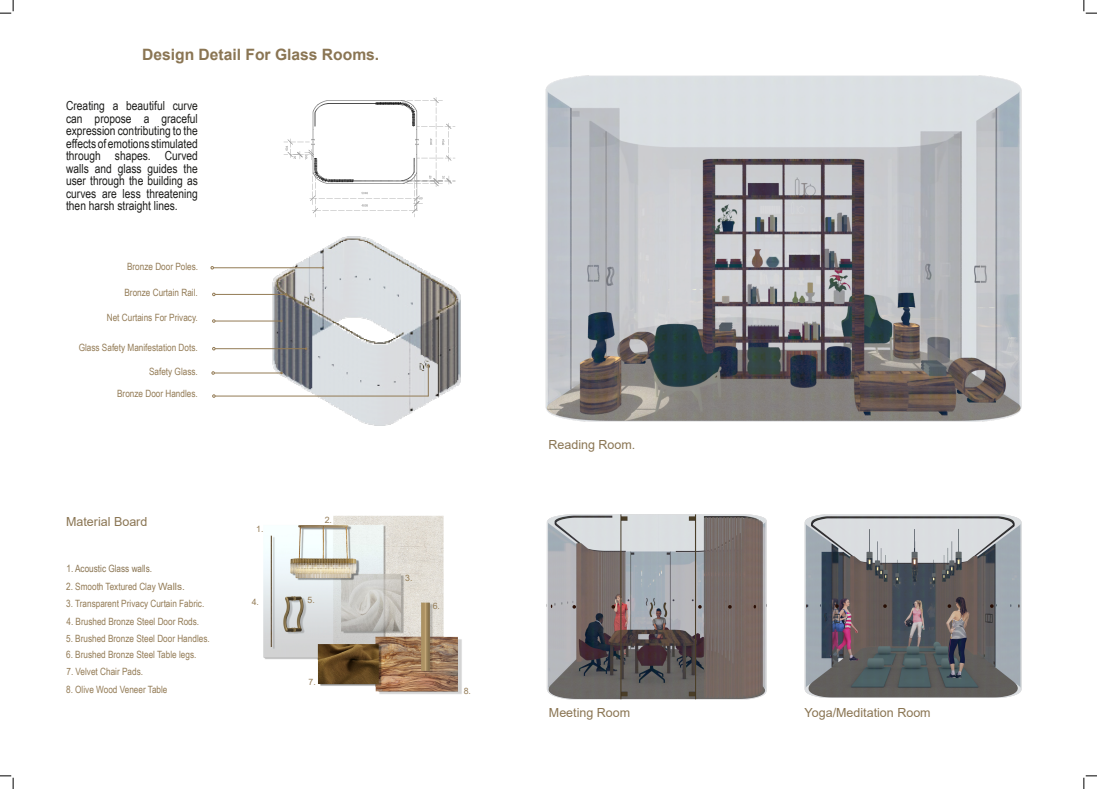
<style>
.page{position:relative;width:1097px;height:789px;background:#fff}
.page>*{position:absolute;margin:0;border:0;box-sizing:border-box;transform-origin:0 0}
.t1{font:700 15.62px "Arial";color:#8a7553}
.t2{font:12.5px/12.5px "Arial Narrow";color:#1d1d1b;text-align:justify}
.t3{font:12.5px "Arial";color:#8a7553}
.t4{font:10px "Arial Narrow";color:#937b55}
.t5{font:10px "Arial Narrow";color:#8a7553}
.t6{font:8.75px "Arial";color:#937b55}
.s1{font-family:"Arial"}
</style>
<div class="page">
<img style="left:283px;top:97px;width:173px;height:120px">
<img style="left:546px;top:514px;width:205px;height:186px">
<img style="left:545px;top:75px;width:477px;height:347px">
<img style="left:751px;top:514px;width:271px;height:185px">
<img style="left:223px;top:236px;width:238px;height:190px">
<hr style="left:214px;top:372px;width:67px;height:1px;background:#937b55">
<hr style="left:215px;top:348px;width:91px;height:1px;background:#937b55">
<hr style="left:215px;top:294px;width:71px;height:1px;background:#937b55">
<hr style="left:213px;top:267px;width:110px;height:1px;background:#937b55">
<hr style="left:215px;top:395px;width:213px;height:1px;background:#937b55">
<hr style="left:215px;top:320px;width:66px;height:1px;background:#937b55">
<img style="left:263px;top:515px;width:199px;height:179px">
<hr style="left:428px;top:365px;width:1px;height:31px;background:#8a7553">
<svg style="left:0;top:0;width:14px;height:14px"></svg>
<svg style="left:0;top:775px;width:14px;height:13px"></svg>
<svg style="left:1083px;top:0;width:13px;height:14px"></svg>
<svg style="left:1083px;top:775px;width:13px;height:13px"></svg>
<h1 class="t1" style="left:142px;top:43px;width:239px">Design Detail For Glass Rooms.</h1>
<p class="t2" style="left:66px;top:99px;width:133px">Creating a beautiful curve can propose a graceful expression contributing to the effects of emotions stimulated through shapes. Curved walls and glass guides the user through the building as curves are less threatening then harsh straight lines.</p>
<p class="t4" style="left:127px;top:258px;width:73px">Bronze Door Poles.</p>
<p class="t4" style="left:124px;top:284px;width:75px">Bronze Curtain Rail.</p>
<p class="t4" style="left:107px;top:310px;width:92px">Net Curtains For Privacy.</p>
<p class="t4" style="left:79px;top:339px;width:120px">Glass Safety Manifestation Dots.</p>
<p class="t4" style="left:149px;top:363px;width:50px">Safety Glass.</p>
<p class="t4" style="left:117px;top:385px;width:82px">Bronze Door Handles.</p>
<p class="t3" style="left:66px;top:512px;width:83px">Material Board</p>
<p class="t5" style="left:66px;top:561px;width:87px">1. Acoustic Glass walls.</p>
<p class="t4" style="left:66px;top:579px;width:120px">2. Smooth Textured Clay <span class="s1">Walls.</span></p>
<p class="t4" style="left:66px;top:596px;width:140px">3. Transparent Privacy Curtain Fabric.</p>
<p class="t4" style="left:66px;top:613px;width:134px">4. Brushed Bronze Steel Door Rods.</p>
<p class="t4" style="left:66px;top:630px;width:145px">5. Brushed Bronze Steel Door Handles.</p>
<p class="t4" style="left:66px;top:664px;width:78px">7. Velvet Chair Pads.</p>
<p class="t4" style="left:66px;top:646px;width:132px">6. Brushed Bronze Steel Table legs.</p>
<p class="t4" style="left:66px;top:682px;width:103px">8. Olive Wood Veneer Table</p>
<p class="t6" style="left:256px;top:522px;width:9px">1.</p>
<p class="t6" style="left:325px;top:513px;width:9px">2.</p>
<p class="t6" style="left:252px;top:595px;width:9px">4.</p>
<p class="t6" style="left:307px;top:593px;width:9px">5.</p>
<p class="t6" style="left:308px;top:675px;width:9px">7.</p>
<p class="t6" style="left:405px;top:571px;width:9px">3.</p>
<p class="t6" style="left:432px;top:600px;width:9px">6.</p>
<p class="t6" style="left:463px;top:684px;width:9px">8.</p>
<p class="t3" style="left:548px;top:435px;width:88px">Reading Room.</p>
<p class="t3" style="left:549px;top:703px;width:83px">Meeting Room</p>
<p class="t3" style="left:804px;top:703px;width:127px">Yoga/Meditation Room</p>
</div>
